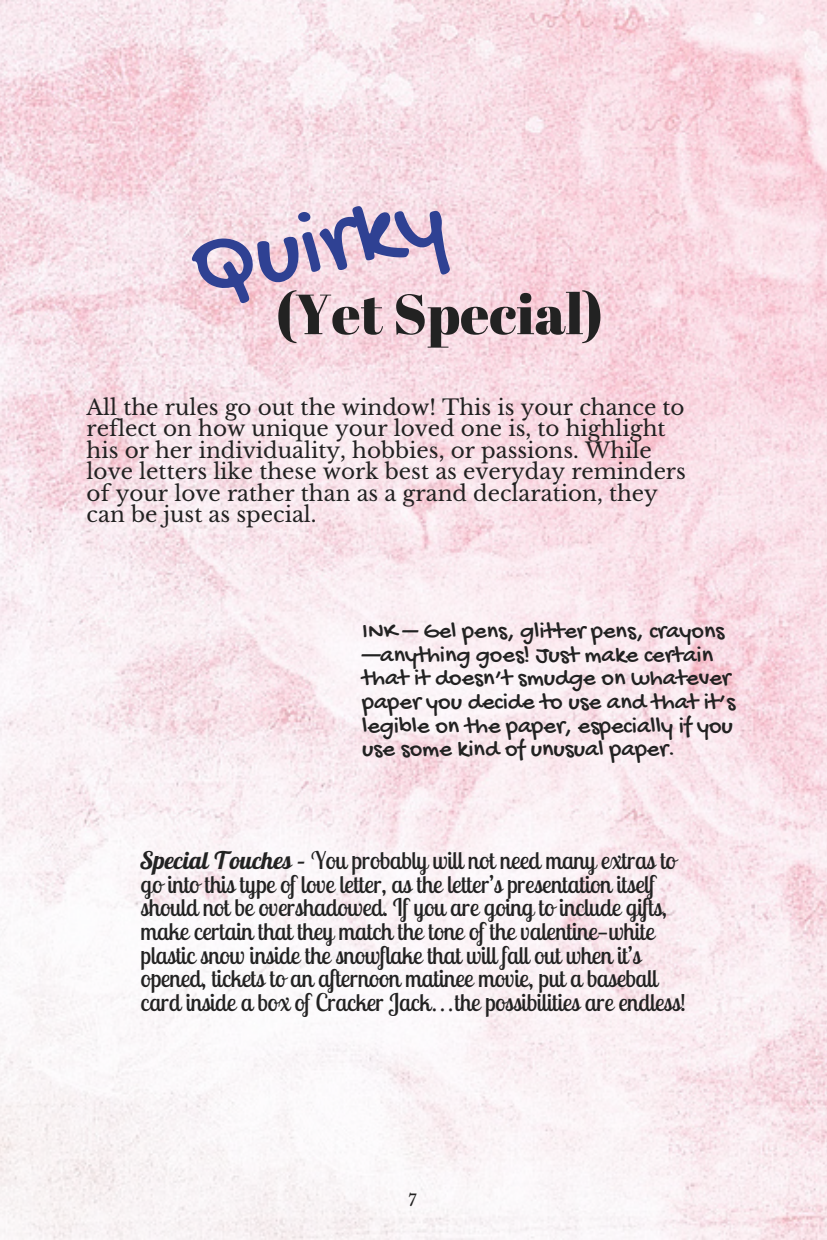
<style>
.page{position:relative;width:827px;height:1240px;background:#fff}
.page>*{position:absolute;margin:0;border:0;box-sizing:border-box;transform-origin:0 0}
.t1{font:96.9px "Gochi Hand";color:#2f4193}
.t2{font:56.55px "Abril Fatface";color:#222}
.t3{font:24.15px/23.7px "Lobster Two";letter-spacing:-.005em;color:#222}
.t4{font:24.15px/23.7px "Gochi Hand";color:#222}
.t5{font:21.45px/21.3px "Libre Baskerville";color:#222}
.t6{font:16.2px "Libre Baskerville";color:#222}
.s1{font-weight:700;font-style:italic}
.s2{font-family:"Liberation Serif"}
</style>
<div class="page">
<img style="left:0;top:0;width:827px;height:1240px">
<h1 class="t1" style="left:181px;top:221px;width:258px;rotate:-12deg">Quirky</h1>
<h2 class="t2" style="left:275px;top:274px;width:329px">(Yet Special)</h2>
<p class="t5" style="left:87px;top:397px;width:601px">All the rules go out the window! This is your chance to reflect on how unique your loved one is, to highlight his or her individuality, hobbies, or passions. While love letters like these work best as everyday reminders of your love rather than as a grand declaration, they can be just as special.</p>
<p class="t4" style="left:362px;top:621px;width:374px">INK – Gel pens, glitter pens, crayons —anything goes! Just make certain that it doesn’t smudge on whatever paper you decide to use and that it’s legible on the paper, especially if you use some kind of unusual paper.</p>
<p class="t3" style="left:141px;top:848px;width:547px"><span class="s1">Special Touches –</span> You probably will not need many extras to go into this type of love letter, as the letter’s presentation itself should not be overshadowed. If you are going to include gifts, make certain that they match the tone of the valentine—white plastic snow inside the snowflake that will fall out when it’s opened, tickets to an afternoon matinee movie, put a baseball card inside a box of Cracker Jack<span class="s2">…</span>the possibilities are endless!</p>
<p class="t6" style="left:408px;top:1190px;width:10px">7</p>
</div>
